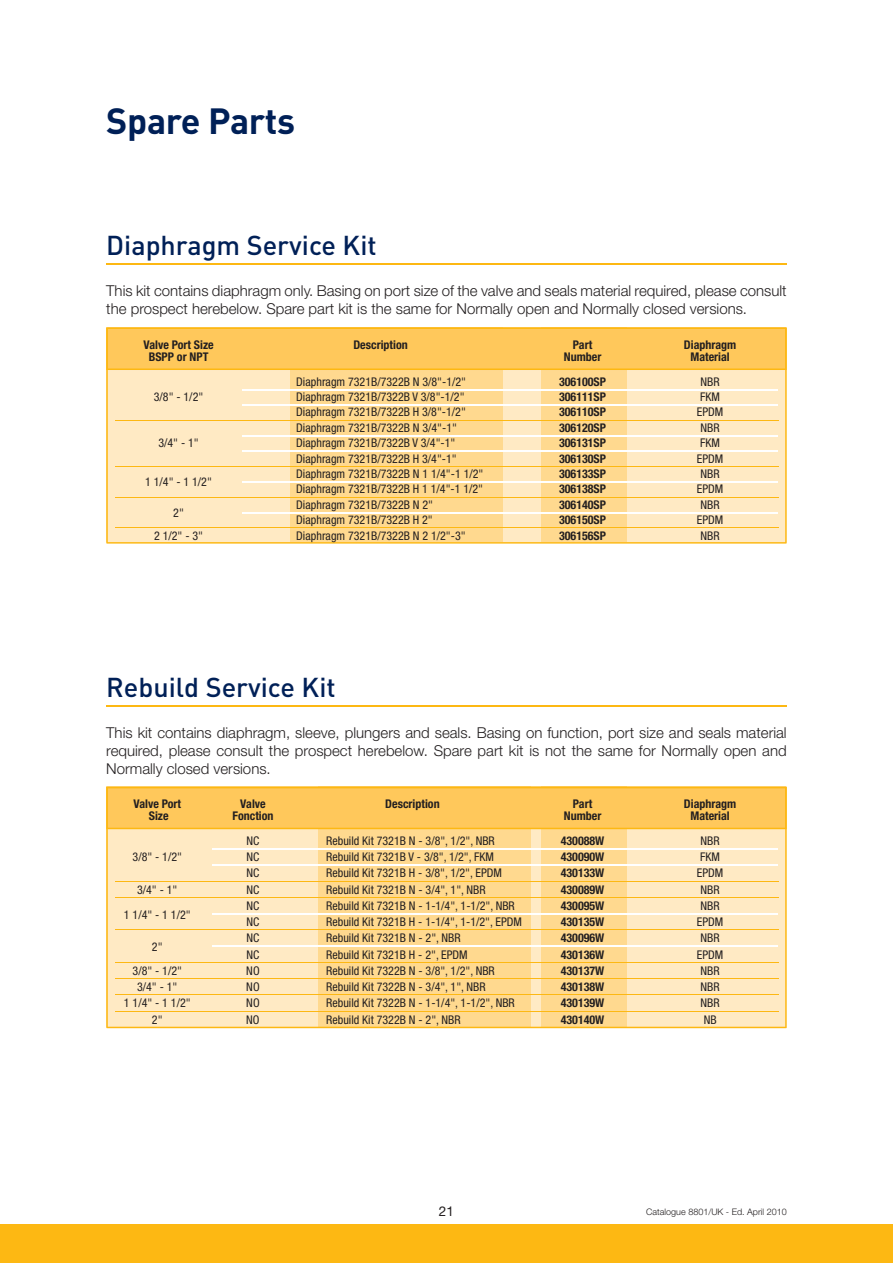
<style>
.page{position:relative;width:893px;height:1263px;background:#fff}
.page>*{position:absolute;margin:0;border:0;box-sizing:border-box;transform-origin:0 0}
.t1{font:700 36px "DINOT";letter-spacing:-.01em;color:#002057}
.t2{font:500 27px "DINOT";color:#002057}
.t3{font:300 15px/18px "Helvetica Neue LT Std";color:#231f20}
.t4{font:13.5px "Helvetica Neue LT Std";color:#231f20}
.t5{font:condensed 12px "Helvetica Neue LT Std";color:#231f20}
.t6{font:700 condensed 12px "Helvetica Neue LT Std";color:#231f20}
.t7{font:300 9px "Helvetica Neue LT Std";color:#231f20}
</style>
<div class="page">
<div style="left:0;top:1225px;width:893px;height:38px;background:#fdb813"></div>
<svg style="left:106px;top:327px;width:681px;height:217px"></svg>
<svg style="left:106px;top:787px;width:681px;height:241px"></svg>
<hr style="left:106px;top:263px;width:681px;height:2px;background:#fdb813">
<hr style="left:106px;top:705px;width:681px;height:2px;background:#fdb813">
<hr style="left:242px;top:389px;width:536px;height:1px;background:#fff">
<hr style="left:242px;top:404px;width:536px;height:1px;background:#fff">
<hr style="left:115px;top:420px;width:663px;height:1px;background:#fdb813">
<hr style="left:242px;top:435px;width:536px;height:1px;background:#fff">
<hr style="left:242px;top:451px;width:536px;height:1px;background:#fff">
<hr style="left:115px;top:466px;width:663px;height:1px;background:#fdb813">
<hr style="left:242px;top:481px;width:536px;height:2px;background:#fff">
<hr style="left:115px;top:497px;width:663px;height:1px;background:#fdb813">
<hr style="left:242px;top:512px;width:536px;height:1px;background:#fff">
<hr style="left:115px;top:528px;width:663px;height:1px;background:#fdb813">
<hr style="left:213px;top:848px;width:565px;height:1px;background:#fff">
<hr style="left:213px;top:864px;width:565px;height:2px;background:#fff">
<hr style="left:115px;top:881px;width:663px;height:1px;background:#fdb813">
<hr style="left:115px;top:897px;width:663px;height:1px;background:#fdb813">
<hr style="left:213px;top:913px;width:565px;height:1px;background:#fff">
<hr style="left:115px;top:929px;width:663px;height:1px;background:#fdb813">
<hr style="left:213px;top:946px;width:565px;height:1px;background:#fff">
<hr style="left:115px;top:962px;width:663px;height:1px;background:#fdb813">
<hr style="left:115px;top:978px;width:663px;height:1px;background:#fdb813">
<hr style="left:115px;top:994px;width:663px;height:1px;background:#fdb813">
<hr style="left:115px;top:1011px;width:663px;height:1px;background:#fdb813">
<h1 class="t1" style="left:106px;top:108px;width:190px">Spare Parts</h1>
<h2 class="t2" style="left:106px;top:235px;width:272px">Diaphragm Service Kit</h2>
<p class="t3" style="left:106px;top:283px;width:682px">This kit contains diaphragm only. Basing on port size of the valve and seals material required, please consult the prospect herebelow. Spare part kit is the same for Normally open and Normally closed versions.</p>
<p class="t6" style="left:143px;top:340px;width:72px">Valve Port Size</p>
<p class="t6" style="left:353px;top:340px;width:56px">Description</p>
<p class="t6" style="left:573px;top:340px;width:21px">Part</p>
<p class="t6" style="left:684px;top:340px;width:54px">Diaphragm</p>
<p class="t6" style="left:149px;top:352px;width:61px">BSPP or NPT</p>
<p class="t6" style="left:564px;top:352px;width:39px">Number</p>
<p class="t6" style="left:690px;top:352px;width:41px">Material</p>
<p class="t5" style="left:296px;top:377px;width:171px">Diaphragm 7321B/7322B N 3/8"-1/2"</p>
<p class="t6" style="left:559px;top:377px;width:49px">306100SP</p>
<p class="t5" style="left:700px;top:377px;width:21px">NBR</p>
<p class="t5" style="left:154px;top:392px;width:51px">3/8" - 1/2"</p>
<p class="t5" style="left:296px;top:392px;width:170px">Diaphragm 7321B/7322B V 3/8"-1/2"</p>
<p class="t6" style="left:559px;top:392px;width:49px">306111SP</p>
<p class="t5" style="left:700px;top:392px;width:21px">FKM</p>
<p class="t5" style="left:296px;top:408px;width:171px">Diaphragm 7321B/7322B H 3/8"-1/2"</p>
<p class="t6" style="left:559px;top:408px;width:49px">306110SP</p>
<p class="t5" style="left:697px;top:408px;width:28px">EPDM</p>
<p class="t5" style="left:296px;top:423px;width:162px">Diaphragm 7321B/7322B N 3/4"-1"</p>
<p class="t6" style="left:559px;top:423px;width:49px">306120SP</p>
<p class="t5" style="left:700px;top:423px;width:21px">NBR</p>
<p class="t5" style="left:158px;top:439px;width:42px">3/4" - 1"</p>
<p class="t5" style="left:296px;top:439px;width:161px">Diaphragm 7321B/7322B V 3/4"-1"</p>
<p class="t6" style="left:559px;top:439px;width:49px">306131SP</p>
<p class="t5" style="left:700px;top:439px;width:21px">FKM</p>
<p class="t5" style="left:296px;top:454px;width:162px">Diaphragm 7321B/7322B H 3/4"-1"</p>
<p class="t6" style="left:559px;top:454px;width:49px">306130SP</p>
<p class="t5" style="left:697px;top:454px;width:28px">EPDM</p>
<p class="t5" style="left:296px;top:469px;width:189px">Diaphragm 7321B/7322B N 1 1/4"-1 1/2"</p>
<p class="t6" style="left:559px;top:469px;width:49px">306133SP</p>
<p class="t5" style="left:700px;top:469px;width:21px">NBR</p>
<p class="t5" style="left:145px;top:477px;width:68px">1 1/4" - 1 1/2"</p>
<p class="t5" style="left:296px;top:485px;width:188px">Diaphragm 7321B/7322B H 1 1/4"-1 1/2"</p>
<p class="t6" style="left:559px;top:485px;width:49px">306138SP</p>
<p class="t5" style="left:697px;top:485px;width:28px">EPDM</p>
<p class="t5" style="left:296px;top:500px;width:138px">Diaphragm 7321B/7322B N 2"</p>
<p class="t6" style="left:559px;top:500px;width:49px">306140SP</p>
<p class="t5" style="left:700px;top:500px;width:21px">NBR</p>
<p class="t5" style="left:173px;top:508px;width:12px">2"</p>
<p class="t5" style="left:296px;top:516px;width:138px">Diaphragm 7321B/7322B H 2"</p>
<p class="t6" style="left:559px;top:516px;width:49px">306150SP</p>
<p class="t5" style="left:697px;top:516px;width:28px">EPDM</p>
<p class="t5" style="left:154px;top:531px;width:51px">2 1/2" - 3"</p>
<p class="t5" style="left:296px;top:531px;width:171px">Diaphragm 7321B/7322B N 2 1/2"-3"</p>
<p class="t6" style="left:559px;top:531px;width:49px">306156SP</p>
<p class="t5" style="left:700px;top:531px;width:21px">NBR</p>
<h2 class="t2" style="left:106px;top:678px;width:231px">Rebuild Service Kit</h2>
<p class="t3" style="left:106px;top:725px;width:682px;text-align:justify">This kit contains diaphragm, sleeve, plungers and seals. Basing on function, port size and seals material required, please consult the prospect herebelow. Spare part kit is not the same for Normally open and Normally closed versions.</p>
<p class="t6" style="left:133px;top:799px;width:49px">Valve Port</p>
<p class="t6" style="left:240px;top:799px;width:27px">Valve</p>
<p class="t6" style="left:385px;top:799px;width:56px">Description</p>
<p class="t6" style="left:573px;top:799px;width:21px">Part</p>
<p class="t6" style="left:684px;top:799px;width:54px">Diaphragm</p>
<p class="t6" style="left:149px;top:811px;width:21px">Size</p>
<p class="t6" style="left:232px;top:811px;width:43px">Fonction</p>
<p class="t6" style="left:564px;top:811px;width:39px">Number</p>
<p class="t6" style="left:690px;top:811px;width:41px">Material</p>
<p class="t5" style="left:246px;top:836px;width:14px">NC</p>
<p class="t5" style="left:326px;top:836px;width:170px">Rebuild Kit 7321B N - 3/8", 1/2", NBR</p>
<p class="t6" style="left:561px;top:836px;width:45px">430088W</p>
<p class="t5" style="left:700px;top:836px;width:21px">NBR</p>
<p class="t5" style="left:133px;top:852px;width:51px">3/8" - 1/2"</p>
<p class="t5" style="left:247px;top:852px;width:14px">NC</p>
<p class="t5" style="left:326px;top:852px;width:169px">Rebuild Kit 7321B V - 3/8", 1/2", FKM</p>
<p class="t6" style="left:561px;top:852px;width:45px">430090W</p>
<p class="t5" style="left:700px;top:852px;width:21px">FKM</p>
<p class="t5" style="left:246px;top:869px;width:14px">NC</p>
<p class="t5" style="left:326px;top:869px;width:177px">Rebuild Kit 7321B H - 3/8", 1/2", EPDM</p>
<p class="t6" style="left:561px;top:869px;width:45px">430133W</p>
<p class="t5" style="left:697px;top:869px;width:28px">EPDM</p>
<p class="t5" style="left:137px;top:885px;width:42px">3/4" - 1"</p>
<p class="t5" style="left:247px;top:885px;width:14px">NC</p>
<p class="t5" style="left:326px;top:885px;width:161px">Rebuild Kit 7321B N - 3/4", 1", NBR</p>
<p class="t6" style="left:561px;top:885px;width:45px">430089W</p>
<p class="t5" style="left:700px;top:885px;width:21px">NBR</p>
<p class="t5" style="left:246px;top:901px;width:14px">NC</p>
<p class="t5" style="left:326px;top:901px;width:190px">Rebuild Kit 7321B N - 1-1/4", 1-1/2", NBR</p>
<p class="t6" style="left:561px;top:901px;width:45px">430095W</p>
<p class="t5" style="left:700px;top:901px;width:21px">NBR</p>
<p class="t5" style="left:124px;top:910px;width:68px">1 1/4" - 1 1/2"</p>
<p class="t5" style="left:247px;top:917px;width:14px">NC</p>
<p class="t5" style="left:326px;top:917px;width:197px">Rebuild Kit 7321B H - 1-1/4", 1-1/2", EPDM</p>
<p class="t6" style="left:561px;top:917px;width:45px">430135W</p>
<p class="t5" style="left:697px;top:917px;width:28px">EPDM</p>
<p class="t5" style="left:247px;top:934px;width:14px">NC</p>
<p class="t5" style="left:326px;top:934px;width:136px">Rebuild Kit 7321B N - 2", NBR</p>
<p class="t6" style="left:561px;top:934px;width:45px">430096W</p>
<p class="t5" style="left:700px;top:934px;width:21px">NBR</p>
<p class="t5" style="left:152px;top:942px;width:12px">2"</p>
<p class="t5" style="left:247px;top:950px;width:14px">NC</p>
<p class="t5" style="left:326px;top:950px;width:143px">Rebuild Kit 7321B H - 2", EPDM</p>
<p class="t6" style="left:561px;top:950px;width:45px">430136W</p>
<p class="t5" style="left:697px;top:950px;width:28px">EPDM</p>
<p class="t5" style="left:133px;top:966px;width:51px">3/8" - 1/2"</p>
<p class="t5" style="left:246px;top:966px;width:15px">NO</p>
<p class="t5" style="left:326px;top:966px;width:170px">Rebuild Kit 7322B N - 3/8", 1/2", NBR</p>
<p class="t6" style="left:561px;top:966px;width:45px">430137W</p>
<p class="t5" style="left:700px;top:966px;width:21px">NBR</p>
<p class="t5" style="left:137px;top:983px;width:42px">3/4" - 1"</p>
<p class="t5" style="left:246px;top:983px;width:15px">NO</p>
<p class="t5" style="left:326px;top:983px;width:161px">Rebuild Kit 7322B N - 3/4", 1", NBR</p>
<p class="t6" style="left:561px;top:983px;width:45px">430138W</p>
<p class="t5" style="left:700px;top:983px;width:21px">NBR</p>
<p class="t5" style="left:124px;top:999px;width:68px">1 1/4" - 1 1/2"</p>
<p class="t5" style="left:246px;top:999px;width:15px">NO</p>
<p class="t5" style="left:326px;top:999px;width:190px">Rebuild Kit 7322B N - 1-1/4", 1-1/2", NBR</p>
<p class="t6" style="left:561px;top:999px;width:45px">430139W</p>
<p class="t5" style="left:700px;top:999px;width:21px">NBR</p>
<p class="t5" style="left:152px;top:1015px;width:12px">2"</p>
<p class="t5" style="left:246px;top:1015px;width:15px">NO</p>
<p class="t5" style="left:326px;top:1015px;width:136px">Rebuild Kit 7322B N - 2", NBR</p>
<p class="t6" style="left:561px;top:1015px;width:45px">430140W</p>
<p class="t5" style="left:704px;top:1015px;width:14px">NB</p>
<p class="t4" style="left:439px;top:1207px;width:17px">21</p>
<p class="t7" style="left:646px;top:1209px;width:142px">Catalogue 8801/UK - Ed. April 2010</p>
</div>
